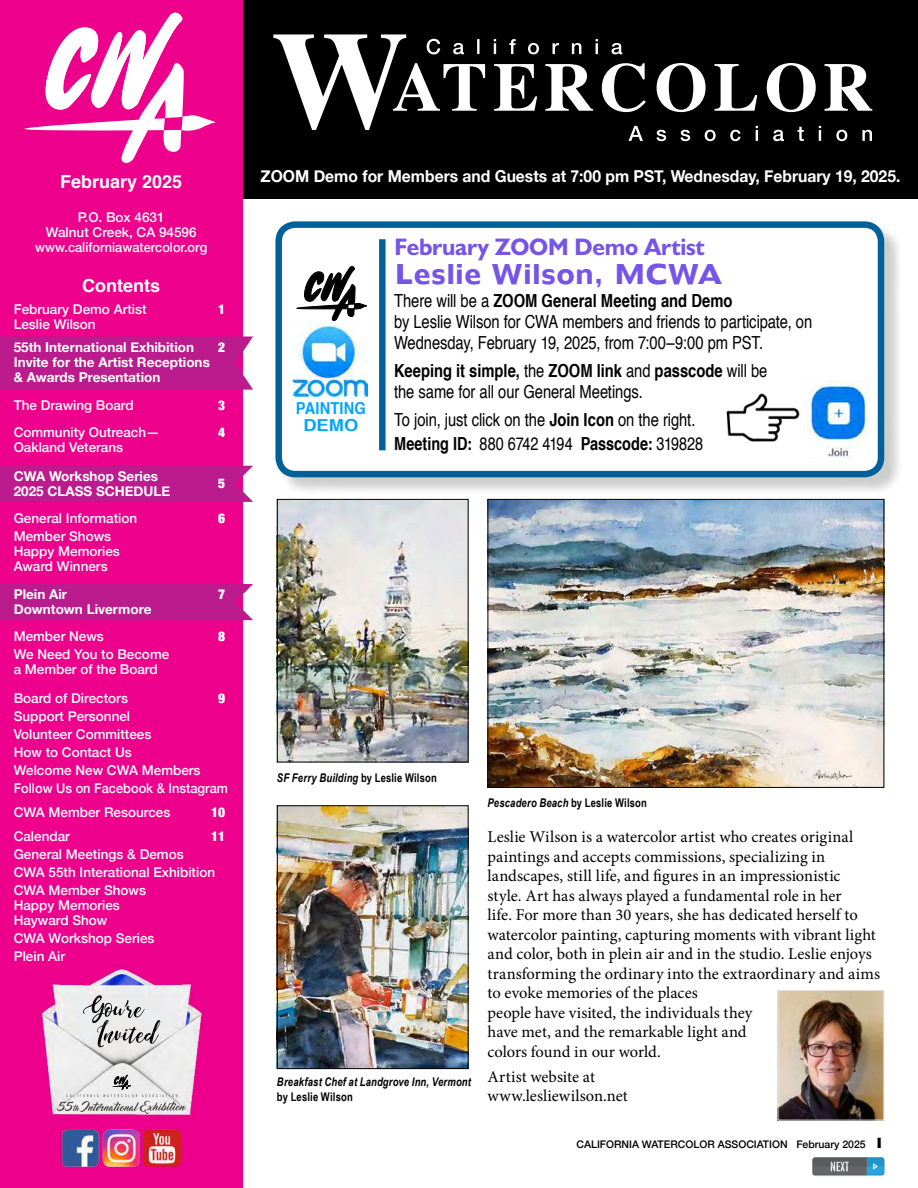
<style>
.page{position:relative;width:918px;height:1188px;background:#fff}
.page>*{position:absolute;margin:0;border:0;box-sizing:border-box;transform-origin:0 0}
.t1{font:25.5px "Humanist 970 BT Bold C";letter-spacing:-.015em;color:#7554e6}
.t2{font:700 24px "Humanist 521 BT";letter-spacing:-.01em;color:#7554e6}
.t3{font:condensed 18px/21px "Helvetica";letter-spacing:-.005em;color:#000}
.t4{font:700 18px "Helvetica";color:#fff}
.t5{font:16.5px/19.5px "Minion Pro";color:#000}
.t6{font:700 16.5px "Helvetica Neue";color:#fff;scale:.95 1}
.t7{font:700 condensed 16.5px/16.5px "Helvetica";letter-spacing:.005em;color:#00a5ff;text-align:center;scale:1.08 1}
.t8{font:500 13.5px/18px "Helvetica Neue";color:#fff}
.t9{font:700 13.5px/15px "Helvetica Neue";color:#fff}
.t10{font:900 condensed 13.5px "Helvetica Neue";color:#fff}
.t11{font:italic 700 12px "Arial Narrow";letter-spacing:.015em;color:#000;scale:.96 1}
.t12{font:700 12px "Arial Narrow";letter-spacing:.015em;color:#000;scale:.96 1}
.t13{font:500 10.5px "Helvetica Neue";color:#000}
.s1{font-weight:700}
.s2{font-style:normal}
.s3{font-family:"Humanist 521 BT";font-weight:800;font-size:15px}
</style>
<div class="page">
<div style="left:243px;top:0;width:675px;height:198px;background:#000"></div>
<div style="left:0;top:0;width:243px;height:1188px;background:#ec008c"></div>
<svg style="left:24px;top:12px;width:192px;height:151px"></svg>
<img style="left:62px;top:1129px;width:119px;height:37px">
<svg style="left:813px;top:1157px;width:71px;height:19px"></svg>
<div style="left:0;top:466px;width:253px;height:36px;background:#bb1b8d"></div>
<div style="left:0;top:584px;width:253px;height:36px;background:#bb1b8d"></div>
<div style="left:0;top:337px;width:253px;height:53px;background:#bb1b8d"></div>
<svg style="left:273px;top:34px;width:599px;height:107px"></svg>
<div style="left:277px;top:223px;width:626px;height:273px;background:#000;opacity:.2"></div>
<div style="left:279px;top:225px;width:602px;height:249px;background:#fff;border-radius:17px"></div>
<div style="left:275px;top:221px;width:609px;height:256px;border:6px solid #006198;border-radius:17px"></div>
<img style="left:293px;top:325px;width:74px;height:74px">
<svg style="left:296px;top:266px;width:70px;height:55px"></svg>
<div style="left:379px;top:239px;width:7px;height:211px;background:#006198"></div>
<img style="left:807px;top:380px;width:62px;height:83px">
<img style="left:726px;top:393px;width:74px;height:49px">
<img style="left:279px;top:501px;width:188px;height:259px">
<div style="left:277px;top:499px;width:192px;height:263px;border:1px solid #000"></div>
<img style="left:279px;top:807px;width:188px;height:260px">
<div style="left:277px;top:805px;width:192px;height:264px;border:1px solid #000"></div>
<img style="left:490px;top:501px;width:392px;height:285px">
<div style="left:488px;top:499px;width:396px;height:289px;border:1px solid #000"></div>
<img style="left:780px;top:992px;width:102px;height:126px">
<div style="left:778px;top:990px;width:106px;height:130px;border:1px solid #e7e7e7"></div>
<img style="left:41px;top:969px;width:162px;height:147px">
<svg style="left:83px;top:995px;width:77px;height:52px;background:#c3c3c3"></svg>
<svg style="left:57px;top:1075px;width:129px;height:39px;background:#d6d5d5"></svg>
<p class="t4" style="left:60px;top:167px;width:124px">February 2025</p>
<p class="t8" style="left:35px;top:209px;width:174px;line-height:15px;text-align:center">P.O. Box 4631<br>Walnut Creek, CA 94596 www.californiawatercolor.org</p>
<p class="t4" style="left:82px;top:271px;width:79px">Contents</p>
<p class="t8" style="left:14px;top:299px;width:135px">February Demo Artist</p>
<p class="t10" style="left:218px;top:298px;width:9px">1</p>
<p class="t8" style="left:14px;top:314px;width:84px">Leslie Wilson</p>
<p class="t9" style="left:14px;top:340px;width:182px">55th International Exhibition</p>
<p class="t10" style="left:218px;top:336px;width:9px">2</p>
<p class="t9" style="left:14px;top:355px;width:198px">Invite for the Artist Receptions &amp; Awards Presentation</p>
<p class="t8" style="left:14px;top:395px;width:122px">The Drawing Board</p>
<p class="t10" style="left:218px;top:394px;width:9px">3</p>
<p class="t8" style="left:14px;top:422px;width:148px">Community Outreach—</p>
<p class="t10" style="left:218px;top:421px;width:9px">4</p>
<p class="t8" style="left:14px;top:437px;width:111px">Oakland Veterans</p>
<p class="t9" style="left:14px;top:469px;width:146px">CWA Workshop Series</p>
<p class="t10" style="left:218px;top:472px;width:9px">5</p>
<p class="t9" style="left:14px;top:484px;width:158px">2025 CLASS SCHEDULE</p>
<p class="t8" style="left:14px;top:508px;width:125px">General Information</p>
<p class="t10" style="left:218px;top:507px;width:9px">6</p>
<p class="t8" style="left:14px;top:527px;width:108px;line-height:15px">Member Shows<br>Happy Memories<br>Award Winners</p>
<p class="t9" style="left:14px;top:587px;width:55px">Plein Air</p>
<p class="t10" style="left:218px;top:583px;width:9px">7</p>
<p class="t9" style="left:14px;top:602px;width:139px">Downtown Livermore</p>
<p class="t8" style="left:14px;top:626px;width:92px">Member News</p>
<p class="t10" style="left:218px;top:625px;width:9px">8</p>
<p class="t8" style="left:14px;top:646px;width:157px;line-height:15px">We Need You to Become a Member of the Board</p>
<p class="t8" style="left:14px;top:688px;width:116px">Board of Directors</p>
<p class="t10" style="left:218px;top:687px;width:9px">9</p>
<p class="t8" style="left:14px;top:706px;width:216px">Support Personnel<br>Volunteer Committees<br>How to Contact Us<br>Welcome New CWA Members<br>Follow Us on Facebook &amp; Instagram</p>
<p class="t8" style="left:14px;top:802px;width:158px">CWA Member Resources</p>
<p class="t10" style="left:211px;top:801px;width:16px">10</p>
<p class="t8" style="left:14px;top:826px;width:58px">Calendar</p>
<p class="t10" style="left:211px;top:825px;width:16px">11</p>
<p class="t8" style="left:14px;top:844px;width:203px">General Meetings &amp; Demos<br>CWA 55th Interational Exhibition<br>CWA Member Shows</p>
<p class="t8" style="left:14px;top:896px;width:108px;line-height:15px">Happy Memories<br>Hayward Show</p>
<p class="t8" style="left:14px;top:928px;width:142px">CWA Workshop Series<br>Plein Air</p>
<p class="t6" style="left:261px;top:163px;width:675px">ZOOM Demo for Members and Guests at 7:00 pm PST, Wednesday, February 19, 2025.</p>
<p class="t7" style="left:296px;top:400px;width:66px">PAINTING<br>DEMO</p>
<h2 class="t2" style="left:394px;top:232px;width:312px">February ZOOM Demo Artist</h2>
<h1 class="t1" style="left:394px;top:256px;width:330px">Leslie Wilson, MCWA</h1>
<p class="t3" style="left:394px;top:290px;width:420px">There will be a <span class="s1">ZOOM General Meeting and Demo<br></span>by Leslie Wilson for CWA members and friends to participate, on<br>Wednesday, February 19, 2025, from 7:00–9:00 pm PST.</p>
<p class="t3" style="left:394px;top:360px;width:375px"><span class="s1">Keeping it simple,</span> the <span class="s1">ZOOM link</span> and <span class="s1">passcode</span> will be the same for all our General Meetings.</p>
<p class="t3" style="left:394px;top:407px;width:311px;line-height:24px">To join, just click on the <span class="s1">Join Icon</span> on the right.<br><span class="s1">Meeting ID:</span> 880 6742 4194 <span class="s1">Passcode:</span> 319828</p>
<p class="t11" style="left:277px;top:771px;width:168px">SF Ferry Building <span class="s2">by Leslie Wilson</span></p>
<p class="t11" style="left:277px;top:1074px;width:204px">Breakfast Chef at Landgrove Inn, Vermont</p>
<p class="t12" style="left:277px;top:1089px;width:80px">by Leslie Wilson</p>
<p class="t11" style="left:488px;top:796px;width:168px">Pescadero Beach <span class="s2">by Leslie Wilson</span></p>
<p class="t5" style="left:488px;top:828px;width:394px">Leslie Wilson is a watercolor artist who creates original paintings and accepts commissions, specializing in landscapes, still life, and figures in an impressionistic<br>style. Art has always played a fundamental role in her<br>life. For more than 30 years, she has dedicated herself to watercolor painting, capturing moments with vibrant light and color, both in plein air and in the studio. Leslie enjoys transforming the ordinary into the extraordinary and aims to evoke memories of the places<br>people have visited, the individuals they<br>have met, and the remarkable light and<br>colors found in our world.</p>
<p class="t5" style="left:488px;top:1067px;width:142px">Artist website at www.lesliewilson.net</p>
<p class="t13" style="left:576px;top:1135px;width:309px">CALIFORNIA WATERCOLOR ASSOCIATION February 2025 <span class="s3">1</span></p>
</div>
